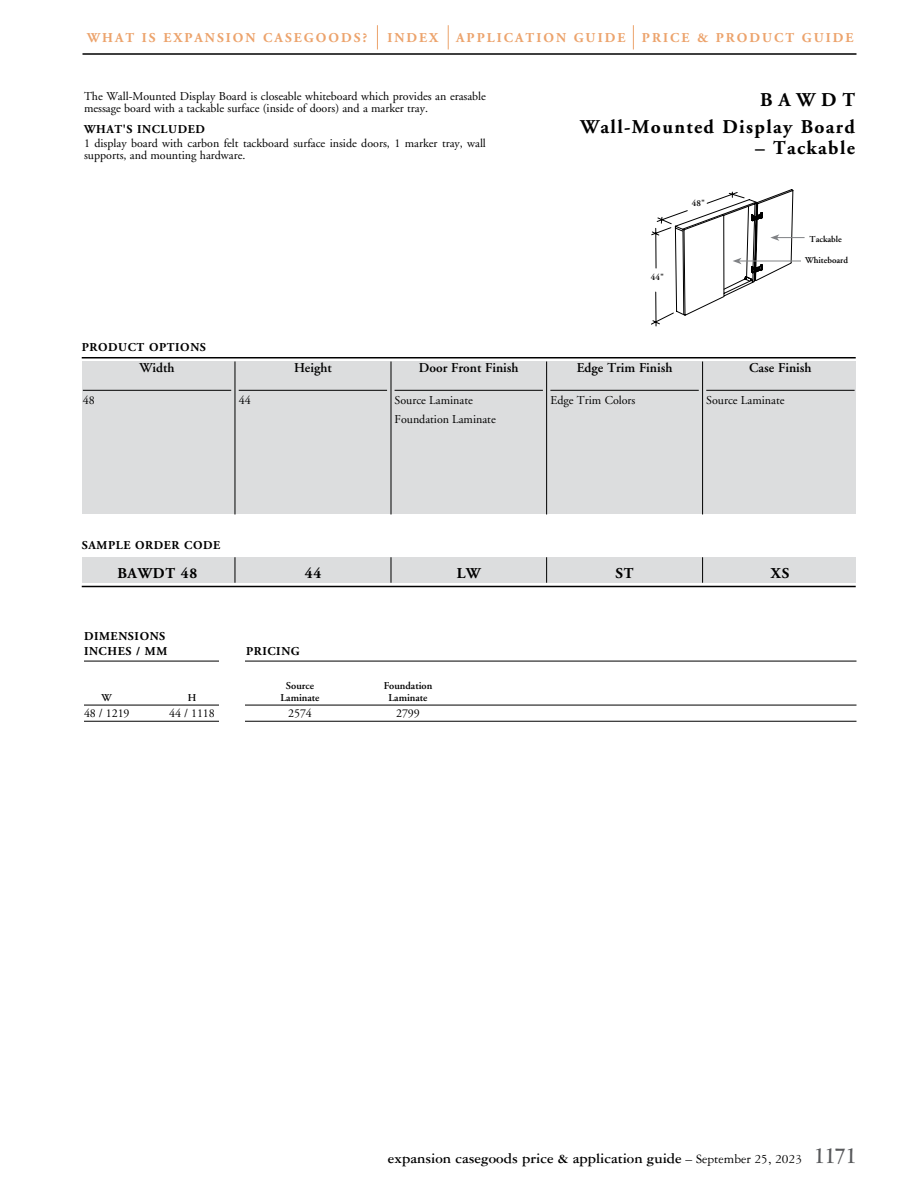
<style>
.page{position:relative;width:918px;height:1188px;background:#fff}
.page>*{position:absolute;margin:0;border:0;box-sizing:border-box;transform-origin:0 0}
.t1{font:700 19.5px/27px "Adobe Garamond";letter-spacing:.07em;color:#000;text-align:right}
.t2{font:700 15px "Garamond Three";color:#000}
.t3{font:700 15px "Adobe Garamond";letter-spacing:.05em;color:#000}
.t4{font:700 13.5px "Adobe Garamond";letter-spacing:.15em;color:#eca36c}
.t5{font:600 13.5px "Adobe Garamond";color:#000}
.t6{font:12px/12px "Adobe Garamond";color:#000}
.t7{font:700 12px/15px "Adobe Garamond";letter-spacing:.05em;color:#000}
.t8{font:600 10.5px "Adobe Garamond";color:#000}
.t9{font:600 9px "Adobe Garamond";color:#000}
.s1{font-weight:400;font-size:13.5px}
.s2{font-size:24px;color:#58595b}
</style>
<div class="page">
<hr style="left:82px;top:53px;width:774px;height:2px;background:#000">
<svg style="left:633px;top:25px;width:1px;height:24px"></svg>
<svg style="left:377px;top:25px;width:1px;height:24px"></svg>
<svg style="left:448px;top:25px;width:1px;height:24px"></svg>
<div style="left:82px;top:362px;width:774px;height:152px;background:#dcddde"></div>
<hr style="left:83px;top:390px;width:148px;height:1px;background:#000">
<hr style="left:239px;top:390px;width:148px;height:1px;background:#000">
<hr style="left:395px;top:390px;width:148px;height:1px;background:#000">
<hr style="left:550px;top:390px;width:149px;height:1px;background:#000">
<hr style="left:706px;top:390px;width:149px;height:1px;background:#000">
<hr style="left:82px;top:357px;width:774px;height:1px;background:#000">
<hr style="left:82px;top:586px;width:774px;height:1px;background:#000">
<div style="left:82px;top:557px;width:774px;height:26px;background:#dcddde"></div>
<hr style="left:235px;top:362px;width:1px;height:152px;background:#000">
<svg style="left:235px;top:557px;width:1px;height:26px"></svg>
<hr style="left:391px;top:361px;width:1px;height:153px;background:#000">
<svg style="left:391px;top:557px;width:1px;height:26px"></svg>
<hr style="left:546px;top:362px;width:1px;height:152px;background:#000">
<svg style="left:546px;top:557px;width:1px;height:26px"></svg>
<hr style="left:702px;top:362px;width:1px;height:152px;background:#000">
<svg style="left:702px;top:557px;width:1px;height:26px"></svg>
<svg style="left:651px;top:189px;width:154px;height:137px"></svg>
<hr style="left:84px;top:661px;width:772px;height:1px;background:#000">
<hr style="left:84px;top:705px;width:772px;height:1px;background:#000">
<hr style="left:84px;top:721px;width:772px;height:1px;background:#000">
<div style="left:219px;top:630px;width:25px;height:374px;background:#fff"></div>
<p class="t4" style="left:87px;top:31px;width:281px">WHAT IS EXPANSION CASEGOODS?</p>
<p class="t4" style="left:387px;top:31px;width:52px">INDEX</p>
<p class="t4" style="left:456px;top:31px;width:399px">APPLICATION GUIDE PRICE &amp; PRODUCT GUIDE</p>
<p class="t6" style="left:84px;top:91px;width:404px">The Wall-Mounted Display Board is closeable whiteboard which provides an erasable message board with a tackable surface (inside of doors) and a marker tray.</p>
<p class="t7" style="left:84px;top:122px;width:123px">WHAT'S INCLUDED</p>
<p class="t6" style="left:84px;top:137px;width:403px">1 display board with carbon felt tackboard surface inside doors, 1 marker tray, wall supports, and mounting hardware.</p>
<p class="t7" style="left:82px;top:340px;width:126px">PRODUCT OPTIONS</p>
<p class="t6" style="left:83px;top:395px;width:13px">48</p>
<p class="t5" style="left:140px;top:361px;width:36px">Width</p>
<p class="t6" style="left:239px;top:395px;width:13px">44</p>
<p class="t5" style="left:294px;top:361px;width:39px">Height</p>
<p class="t5" style="left:419px;top:361px;width:101px">Door Front Finish</p>
<p class="t6" style="left:395px;top:391px;width:103px;line-height:19.5px">Source Laminate<br>Foundation Laminate</p>
<h1 class="t1" style="left:580px;top:86px;width:276px">BAWDT<br>Wall-Mounted Display Board</h1>
<h1 class="t1" style="left:755px;top:134px;width:101px">– Tackable</h1>
<p class="t9" style="left:651px;top:272px;width:15px">44"</p>
<p class="t9" style="left:692px;top:198px;width:15px">48"</p>
<p class="t9" style="left:810px;top:234px;width:34px">Tackable</p>
<p class="t9" style="left:805px;top:255px;width:44px">Whiteboard</p>
<p class="t5" style="left:577px;top:361px;width:97px">Edge Trim Finish</p>
<p class="t6" style="left:550px;top:395px;width:87px">Edge Trim Colors</p>
<p class="t5" style="left:749px;top:361px;width:64px">Case Finish</p>
<p class="t6" style="left:706px;top:395px;width:80px">Source Laminate</p>
<p class="t7" style="left:82px;top:538px;width:140px">SAMPLE ORDER CODE</p>
<p class="t3" style="left:117px;top:565px;width:81px">BAWDT 48</p>
<p class="t3" style="left:305px;top:565px;width:18px">44</p>
<p class="t3" style="left:457px;top:565px;width:25px">LW</p>
<p class="t3" style="left:615px;top:565px;width:20px">ST</p>
<p class="t3" style="left:771px;top:565px;width:20px">XS</p>
<p class="t7" style="left:84px;top:629px;width:85px">DIMENSIONS<br>INCHES / MM</p>
<p class="t7" style="left:246px;top:644px;width:55px">PRICING</p>
<p class="t8" style="left:286px;top:680px;width:30px">Source</p>
<p class="t8" style="left:384px;top:680px;width:50px">Foundation</p>
<p class="t8" style="left:101px;top:692px;width:12px">W</p>
<p class="t8" style="left:188px;top:692px;width:10px">H</p>
<p class="t8" style="left:280px;top:692px;width:41px">Laminate</p>
<p class="t8" style="left:388px;top:692px;width:41px">Laminate</p>
<p class="t6" style="left:84px;top:707px;width:47px">48 / 1219</p>
<p class="t6" style="left:169px;top:707px;width:47px">44 / 1118</p>
<p class="t6" style="left:288px;top:707px;width:25px">2574</p>
<p class="t6" style="left:396px;top:707px;width:25px">2799</p>
<p class="t2" style="left:388px;top:1150px;width:471px">expansion casegoods price &amp; application guide <span class="s1">– September 25, 2023</span> <span class="s2">1171</span></p>
</div>
